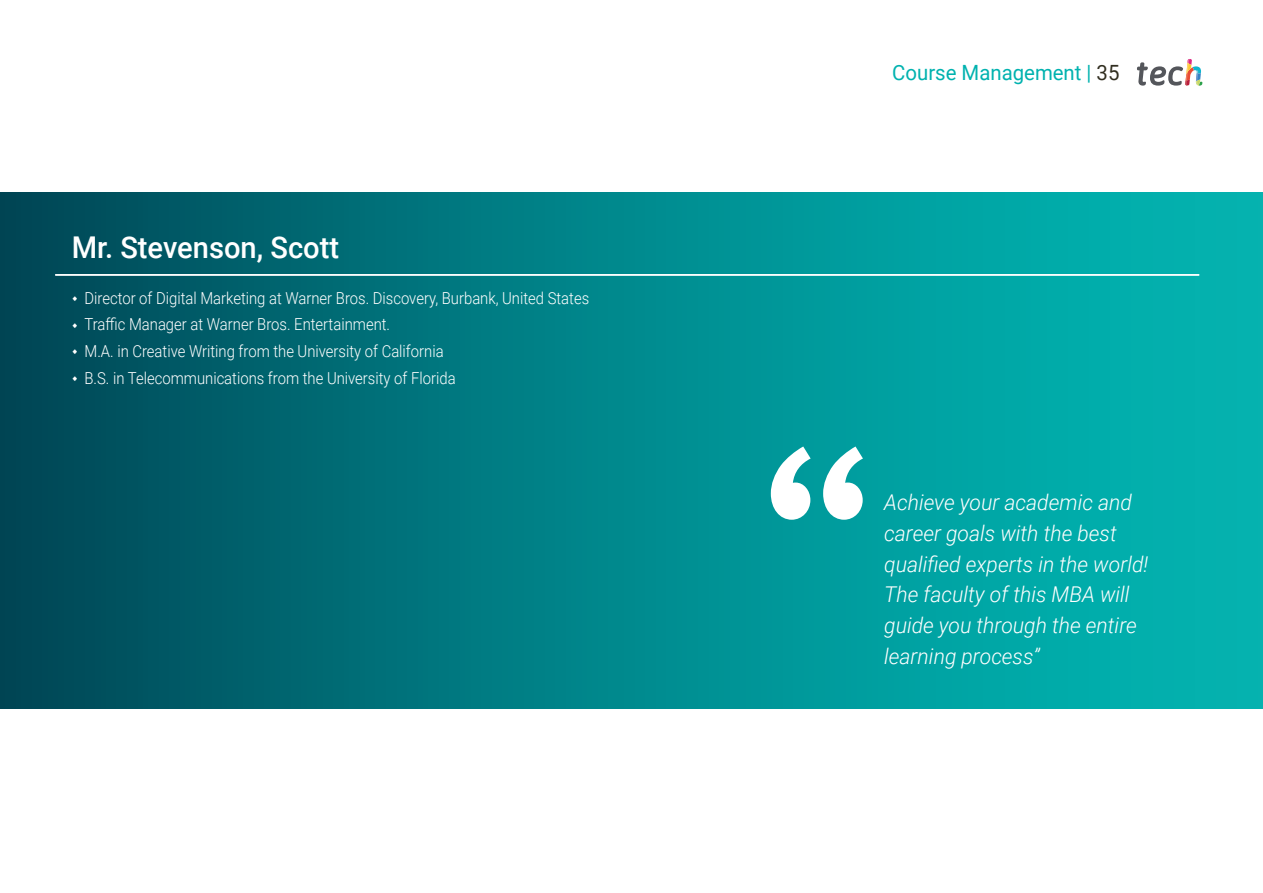
<style>
.page{position:relative;width:1263px;height:893px;background:#fff}
.page>*{position:absolute;margin:0;border:0;box-sizing:border-box;transform-origin:0 0}
.t1{font:500 30px "Roboto";color:#fff}
.t2{font:italic 300 21.75px/30.8px "Roboto";color:#fff}
.t3{font:21px "Roboto";color:#00b2af}
.t4{font:300 16.5px/26.7px "Roboto";color:#fff;scale:.9 1}
.s1{color:#312e20}
</style>
<div class="page">
<svg style="left:1137px;top:59px;width:65px;height:27px"></svg>
<div style="left:0;top:192px;width:1263px;height:516px;background:linear-gradient(to right,#004c5a,#01bfba)"></div>
<hr style="left:55px;top:274px;width:1144px;height:2px;background:#fff">
<svg style="left:771px;top:446px;width:92px;height:74px"></svg>
<svg style="left:73px;top:296px;width:4px;height:5px"></svg>
<svg style="left:73px;top:323px;width:4px;height:5px"></svg>
<svg style="left:73px;top:349px;width:4px;height:5px"></svg>
<svg style="left:73px;top:376px;width:4px;height:5px"></svg>
<h1 class="t1" style="left:72px;top:226px;width:269px">Mr. Stevenson, Scott</h1>
<p class="t4" style="left:85px;top:284px;width:562px">Director of Digital Marketing at Warner Bros. Discovery, Burbank, United States Traffic Manager at Warner Bros. Entertainment.<br>M.A. in Creative Writing from the University of California<br>B.S. in Telecommunications from the University of Florida</p>
<p class="t3" style="left:892px;top:57px;width:229px">Course Management | <span class="s1">35</span></p>
<h2 class="t2" style="left:884px;top:486px;width:266px">Achieve your academic and career goals with the best qualified experts in the world!<br>The faculty of this MBA will guide you through the entire learning process”</h2>
</div>
